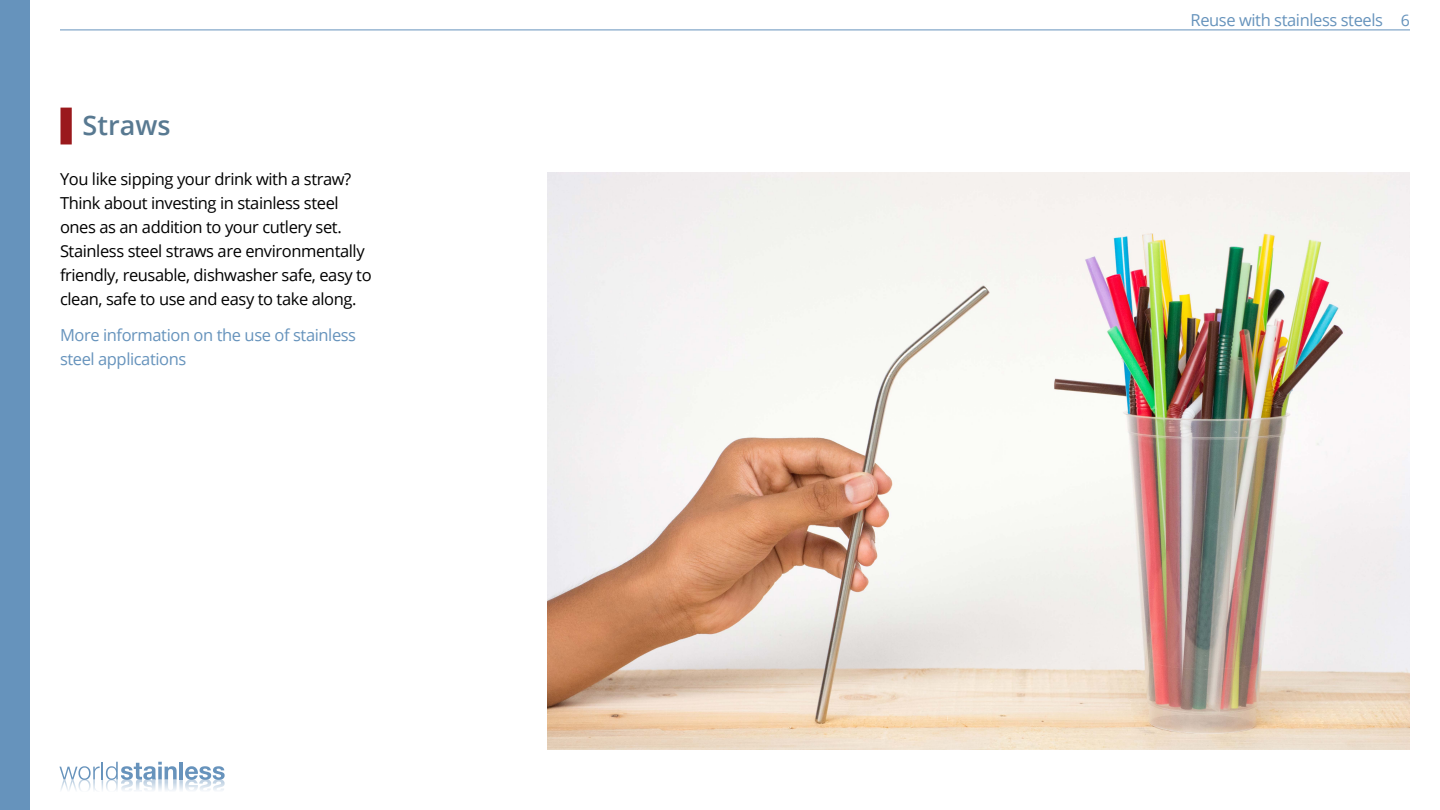
<style>
.page{position:relative;width:1440px;height:810px;background:#fff}
.page>*{position:absolute;margin:0;border:0;box-sizing:border-box;transform-origin:0 0}
.t1{font:600 27px "Open Sans";color:#587991}
.t2{font:16.5px/24px "Open Sans";letter-spacing:-.025em;color:#000}
.t3{font:16.5px/24px "Open Sans";letter-spacing:-.025em;color:#6693bc}
.s1{font-size:15.9px}
</style>
<div class="page">
<div style="left:0;top:0;width:30px;height:810px;background:#6693bc"></div>
<hr style="left:60px;top:30px;width:1350px;height:1px;background:#6693bc">
<div style="left:61px;top:108px;width:11px;height:36px;background:#9a191c"></div>
<img style="left:548px;top:173px;width:862px;height:577px">
<svg style="left:59px;top:762px;width:166px;height:29px"></svg>
<h1 class="t1" style="left:83px;top:107px;width:89px">Straws</h1>
<p class="t2" style="left:60px;top:167px;width:313px">You like sipping your drink with a straw?<br>Think about investing in stainless steel ones as an addition to your cutlery set.<br>Stainless steel straws are environmentally friendly, reusable, dishwasher safe, easy to clean, safe to use and easy to take along.</p>
<p class="t3" style="left:60px;top:323px;width:298px">More information on the use of stainless steel applications</p>
<p class="t3" style="left:1191px;top:7px;width:221px">Reuse with stainless steels <span class="s1">6</span></p>
</div>
